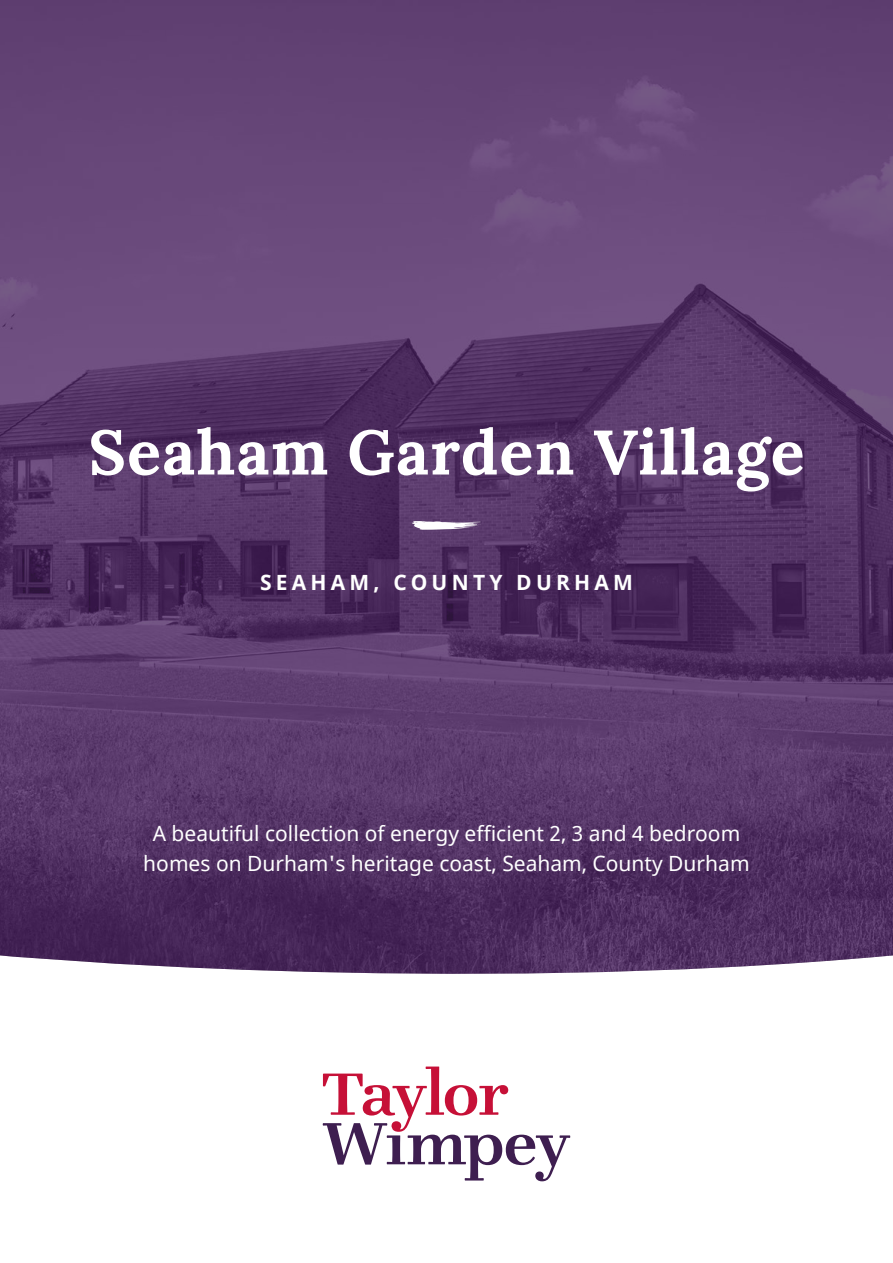
<style>
.page{position:relative;width:893px;height:1263px;background:#fff}
.page>*{position:absolute;margin:0;border:0;box-sizing:border-box;transform-origin:0 0}
.t1{font:700 62.7px "Lora";letter-spacing:.02em;color:#fff}
.t2{font:21px/30px "Noto Sans";color:#fff;text-align:center}
.t3{font:700 21px "Noto Sans";letter-spacing:.2em;color:#fff}
</style>
<div class="page">
<img style="left:0;top:0;width:893px;height:974px">
<svg style="left:323px;top:1066px;width:247px;height:115px"></svg>
<svg style="left:412px;top:521px;width:69px;height:9px"></svg>
<h1 class="t1" style="left:88px;top:405px;width:718px">Seaham Garden Village</h1>
<p class="t3" style="left:260px;top:567px;width:374px">SEAHAM, COUNTY DURHAM</p>
<p class="t2" style="left:143px;top:819px;width:608px">A beautiful collection of energy efficient 2, 3 and 4 bedroom homes on Durham's heritage coast, Seaham, County Durham</p>
</div>
